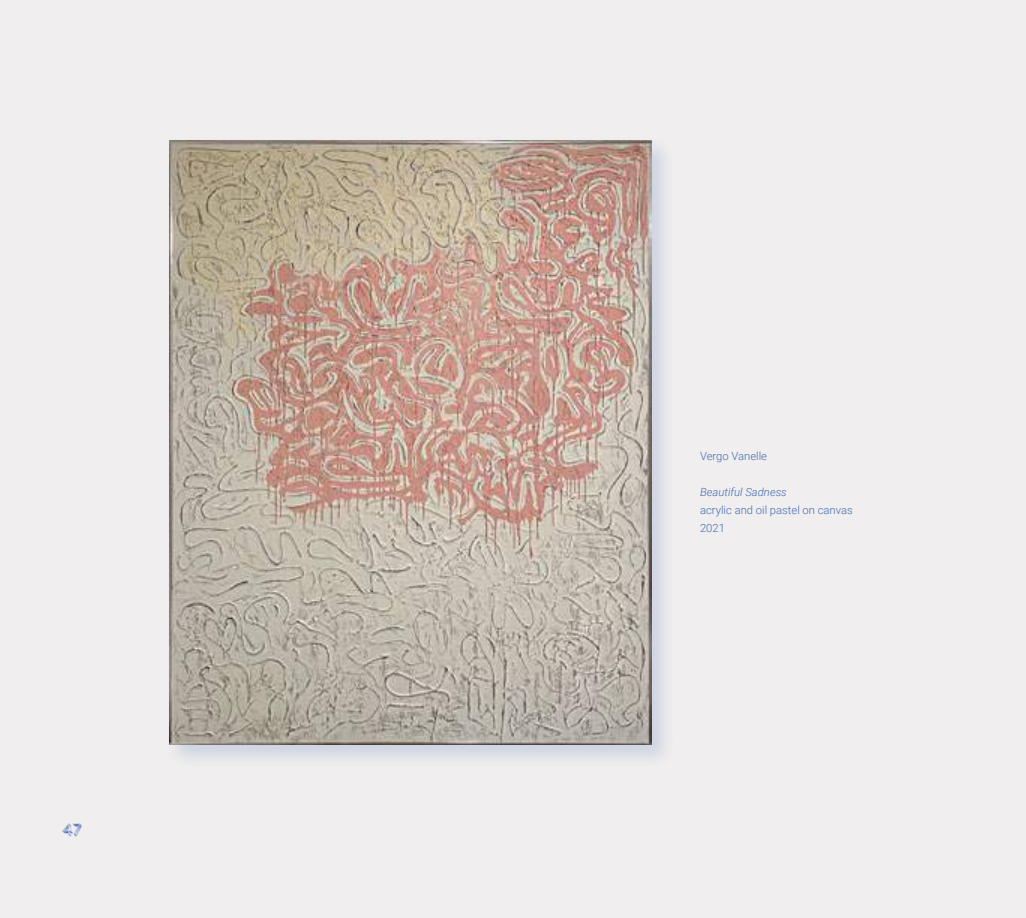
<style>
.page{position:relative;width:1026px;height:918px;background:#f0eeee}
.page>*{position:absolute;margin:0;border:0;box-sizing:border-box;transform-origin:0 0}
.t1{font:16.5px "Rig Light Halftone";color:#426ab3}
.t2{font:300 11.25px/18px "Roboto";color:#426ab3}
.t3{font:italic 300 11.25px "Roboto";color:#426ab3}
</style>
<div class="page">
<div style="left:165px;top:136px;width:510px;height:633px;background:#426ab3;opacity:.2"></div>
<img style="left:169px;top:140px;width:482px;height:605px">
<h1 class="t1" style="left:63px;top:820px;width:21px">47</h1>
<p class="t2" style="left:700px;top:447px;width:69px">Vergo Vanelle</p>
<p class="t3" style="left:700px;top:484px;width:88px">Beautiful Sadness</p>
<p class="t2" style="left:700px;top:501px;width:154px">acrylic and oil pastel on canvas<br>2021</p>
</div>
